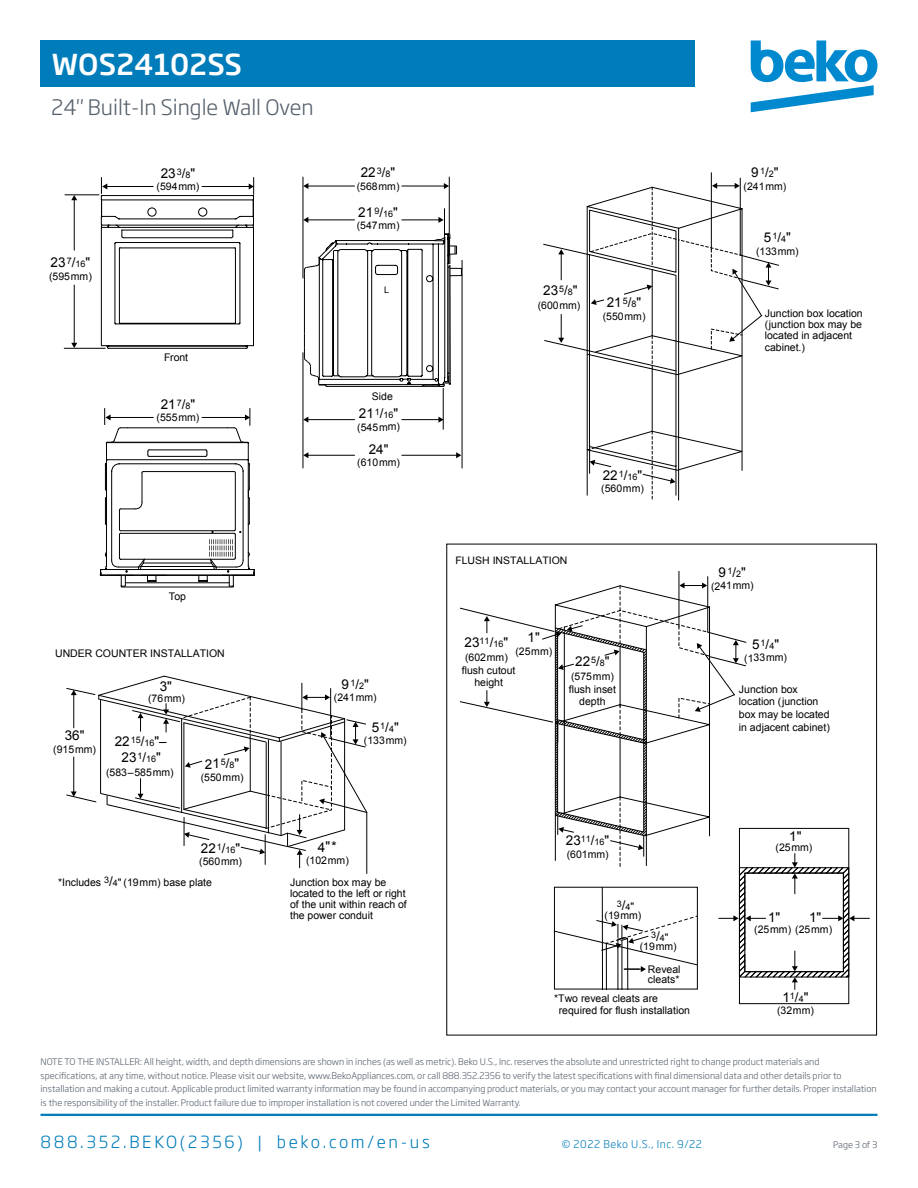
<style>
.page{position:relative;width:918px;height:1188px;background:#fff}
.page>*{position:absolute;margin:0;border:0;box-sizing:border-box;transform-origin:0 0}
.t1{font:500 28.5px "Soho Gothic Pro";color:#fff}
.t2{font:300 21px "Soho Gothic Pro";color:#55606c}
.t3{font:300 16.5px "Soho Gothic Pro";letter-spacing:.16em;color:#007cba}
.t4{font:13.5px/16.2px "Arial";letter-spacing:-.005em;color:#000;text-align:center}
.t5{font:10.5px/11.2px "Arial";color:#000}
.t6{font:300 10.5px "Soho Gothic Pro";letter-spacing:.05em;color:#007cba}
.t7{font:10.35px "Arial";color:#000}
.t8{font:300 9px/13.5px "Soho Gothic Pro";color:#55606c}
.t9{font:9px "Arial";color:#000}
.s1{font-size:9px}
.s2{font-size:13.5px}
.s3{font-size:10.5px}
</style>
<div class="page">
<hr style="left:40px;top:1114px;width:838px;height:2px;background:#007cba">
<svg style="left:751px;top:40px;width:127px;height:72px"></svg>
<div style="left:40px;top:40px;width:655px;height:47px;background:#007cba"></div>
<hr style="left:125px;top:582px;width:104px;height:1px;background:#000">
<hr style="left:64px;top:348px;width:41px;height:1px;background:#000">
<hr style="left:65px;top:195px;width:34px;height:1px;background:#000">
<hr style="left:449px;top:177px;width:1px;height:56px;background:#000">
<hr style="left:303px;top:177px;width:1px;height:101px;background:#000">
<hr style="left:303px;top:353px;width:1px;height:115px;background:#000">
<hr style="left:443px;top:389px;width:1px;height:40px;background:#000">
<hr style="left:740px;top:178px;width:1px;height:77px;background:#000">
<hr style="left:711px;top:173px;width:1px;height:77px;background:#000">
<hr style="left:707px;top:577px;width:1px;height:55px;background:#000">
<hr style="left:679px;top:572px;width:1px;height:55px;background:#000">
<hr style="left:74px;top:199px;width:1px;height:51px;background:#000">
<svg style="left:71px;top:195px;width:6px;height:5px"></svg>
<hr style="left:74px;top:285px;width:1px;height:59px;background:#000">
<svg style="left:71px;top:343px;width:6px;height:5px"></svg>
<hr style="left:308px;top:186px;width:47px;height:1px;background:#000">
<svg style="left:303px;top:183px;width:5px;height:6px"></svg>
<hr style="left:402px;top:186px;width:43px;height:1px;background:#000">
<svg style="left:444px;top:183px;width:5px;height:6px"></svg>
<hr style="left:308px;top:419px;width:47px;height:1px;background:#000">
<svg style="left:303px;top:417px;width:5px;height:6px"></svg>
<hr style="left:402px;top:419px;width:37px;height:1px;background:#000">
<svg style="left:438px;top:417px;width:6px;height:6px"></svg>
<hr style="left:308px;top:455px;width:47px;height:1px;background:#000">
<svg style="left:303px;top:452px;width:5px;height:6px"></svg>
<hr style="left:402px;top:455px;width:55px;height:1px;background:#000">
<svg style="left:456px;top:452px;width:5px;height:6px"></svg>
<svg style="left:100px;top:409px;width:155px;height:173px"></svg>
<hr style="left:462px;top:260px;width:1px;height:208px;background:#000">
<svg style="left:543px;top:183px;width:236px;height:318px"></svg>
<svg style="left:460px;top:583px;width:409px;height:406px"></svg>
<svg style="left:66px;top:675px;width:302px;height:199px"></svg>
<svg style="left:100px;top:178px;width:154px;height:171px"></svg>
<div style="left:147px;top:208px;width:9px;height:9px;border:1px solid #000;border-radius:50%"></div>
<div style="left:198px;top:208px;width:9px;height:9px;border:1px solid #000;border-radius:50%"></div>
<div style="left:121px;top:575px;width:5px;height:11px;border:1px solid #000"></div>
<div style="left:229px;top:575px;width:5px;height:11px;border:1px solid #000"></div>
<div style="left:450px;top:268px;width:12px;height:8px;border:1px solid #000"></div>
<div style="left:450px;top:246px;width:7px;height:9px;border:1px solid #000"></div>
<svg style="left:303px;top:209px;width:153px;height:178px"></svg>
<h1 class="t1" style="left:51px;top:42px;width:192px">WOS24102SS</h1>
<h2 class="t2" style="left:51px;top:91px;width:264px">24" Built-In Single Wall Oven</h2>
<h3 class="t4" style="left:51px;top:254px;width:41px">23<sup>7</sup>/<span class="s1">16</span>"</h3>
<p class="t5" style="left:49px;top:270px;width:44px">(595mm)</p>
<h3 class="t4" style="left:161px;top:165px;width:36px">23<sup>3</sup>/<span class="s1">8</span>"</h3>
<p class="t5" style="left:157px;top:181px;width:44px">(594mm)</p>
<p class="t5" style="left:164px;top:352px;width:26px">Front</p>
<h3 class="t4" style="left:161px;top:396px;width:36px">21<sup>7</sup>/<span class="s1">8</span>"</h3>
<p class="t5" style="left:157px;top:412px;width:44px">(555mm)</p>
<h3 class="t4" style="left:361px;top:164px;width:36px">22<sup>3</sup>/<span class="s1">8</span>"</h3>
<p class="t5" style="left:357px;top:181px;width:44px">(568mm)</p>
<h3 class="t4" style="left:358px;top:204px;width:41px">21<sup>9</sup>/<span class="s1">16</span>"</h3>
<p class="t5" style="left:357px;top:220px;width:44px">(547mm)</p>
<p class="t9" style="left:384px;top:284px;width:7px">L</p>
<p class="t5" style="left:372px;top:391px;width:23px">Side</p>
<h3 class="t4" style="left:359px;top:405px;width:41px">21<sup>1</sup>/<span class="s1">16</span>"</h3>
<p class="t5" style="left:357px;top:421px;width:44px">(545mm)</p>
<h3 class="t4" style="left:369px;top:441px;width:21px">24"</h3>
<p class="t5" style="left:357px;top:457px;width:44px">(610mm)</p>
<p class="t5" style="left:169px;top:591px;width:19px">Top</p>
<p class="t5" style="left:55px;top:647px;width:171px">UNDER COUNTER INSTALLATION</p>
<h3 class="t4" style="left:160px;top:678px;width:14px">3"</h3>
<p class="t5" style="left:148px;top:692px;width:39px">(76mm)</p>
<h3 class="t4" style="left:65px;top:728px;width:21px">36"</h3>
<p class="t5" style="left:53px;top:744px;width:44px">(915mm)</p>
<h3 class="t4" style="left:115px;top:733px;width:54px">22<sup>15</sup>/<span class="s1">16</span>"–<br>23<sup>1</sup>/<span class="s1">16</span>"</h3>
<p class="t5" style="left:106px;top:767px;width:69px">(583–585mm)</p>
<h3 class="t4" style="left:205px;top:756px;width:36px">21<sup>5</sup>/<span class="s1">8</span>"</h3>
<p class="t5" style="left:201px;top:772px;width:44px">(550mm)</p>
<h3 class="t4" style="left:342px;top:676px;width:29px">9<sup>1</sup>/<span class="s1">2</span>"</h3>
<p class="t5" style="left:334px;top:692px;width:44px">(241mm)</p>
<h3 class="t4" style="left:372px;top:719px;width:29px">5<sup>1</sup>/<span class="s1">4</span>"</h3>
<p class="t5" style="left:364px;top:735px;width:44px">(133mm)</p>
<h3 class="t4" style="left:201px;top:840px;width:41px">22<sup>1</sup>/<span class="s1">16</span>"</h3>
<p class="t5" style="left:199px;top:856px;width:44px">(560mm)</p>
<p class="t5" style="left:58px;top:877px;width:155px">*Includes <sup>3</sup><span class="s2">/</span><span class="s1">4</span>" (19mm) base plate</p>
<h3 class="t4" style="left:318px;top:839px;width:20px">4"*</h3>
<p class="t5" style="left:306px;top:855px;width:44px">(102mm)</p>
<p class="t5" style="left:290px;top:876px;width:118px">Junction box may be located to the left or right of the unit within reach of the power conduit</p>
<h3 class="t4" style="left:543px;top:283px;width:36px">23<sup>5</sup>/<span class="s1">8</span>"</h3>
<p class="t5" style="left:538px;top:300px;width:44px">(600mm)</p>
<h3 class="t4" style="left:607px;top:295px;width:36px">21<sup>5</sup>/<span class="s1">8</span>"</h3>
<p class="t5" style="left:603px;top:311px;width:44px">(550mm)</p>
<h3 class="t4" style="left:751px;top:164px;width:29px">9<sup>1</sup>/<span class="s1">2</span>"</h3>
<p class="t5" style="left:744px;top:181px;width:44px">(241mm)</p>
<h3 class="t4" style="left:764px;top:229px;width:29px">5<sup>1</sup>/<span class="s1">4</span>"</h3>
<p class="t5" style="left:756px;top:246px;width:44px">(133mm)</p>
<p class="t5" style="left:765px;top:308px;width:100px">Junction box location (junction box may be located in adjacent cabinet.)</p>
<p class="t7" style="left:455px;top:553px;width:114px">FLUSH INSTALLATION</p>
<h3 class="t4" style="left:603px;top:467px;width:41px">22<sup>1</sup>/<span class="s1">16</span>"</h3>
<p class="t5" style="left:601px;top:483px;width:44px">(560mm)</p>
<h3 class="t4" style="left:465px;top:635px;width:45px">23<sup>11</sup>/<span class="s1">16</span>"</h3>
<p class="t5" style="left:465px;top:652px;width:44px">(602mm)</p>
<h3 class="t4" style="left:528px;top:629px;width:14px">1"</h3>
<p class="t5" style="left:515px;top:646px;width:39px">(25mm)</p>
<p class="t5" style="left:462px;top:664px;width:55px;line-height:12px;text-align:center">flush cutout height</p>
<h3 class="t4" style="left:575px;top:654px;width:36px">22<sup>5</sup>/<span class="s1">8</span>"</h3>
<p class="t5" style="left:571px;top:671px;width:44px">(575mm)</p>
<p class="t5" style="left:569px;top:683px;width:49px;line-height:12px;text-align:center">flush inset depth</p>
<h3 class="t4" style="left:719px;top:564px;width:29px">9<sup>1</sup>/<span class="s1">2</span>"</h3>
<p class="t5" style="left:711px;top:580px;width:44px">(241mm)</p>
<h3 class="t4" style="left:752px;top:636px;width:29px">5<sup>1</sup>/<span class="s1">4</span>"</h3>
<p class="t5" style="left:744px;top:652px;width:44px">(133mm)</p>
<p class="t5" style="left:739px;top:683px;width:92px;line-height:12.6px">Junction box location (junction box may be located in adjacent cabinet)</p>
<h3 class="t4" style="left:566px;top:832px;width:45px">23<sup>11</sup>/<span class="s1">16</span>"</h3>
<p class="t5" style="left:567px;top:849px;width:44px">(601mm)</p>
<p class="t9" style="left:617px;top:899px;width:19px">3<span class="s2">/</span>4<span class="s3">"</span></p>
<p class="t5" style="left:605px;top:910px;width:38px">(19mm)</p>
<p class="t9" style="left:651px;top:930px;width:19px">3<span class="s2">/</span>4<span class="s3">"</span></p>
<p class="t5" style="left:640px;top:941px;width:38px">(19mm)</p>
<p class="t5" style="left:648px;top:964px;width:34px;line-height:10.5px">Reveal cleats*</p>
<p class="t5" style="left:559px;top:992px;width:133px;line-height:12.8px;text-indent:-5px">*Two reveal cleats are required for flush installation</p>
<h3 class="t4" style="left:789px;top:828px;width:14px">1"</h3>
<p class="t5" style="left:776px;top:842px;width:38px">(25mm)</p>
<h3 class="t4" style="left:809px;top:909px;width:14px">1"</h3>
<p class="t5" style="left:754px;top:923px;width:79px">(25mm) (25mm)</p>
<h3 class="t4" style="left:768px;top:909px;width:14px">1"</h3>
<h3 class="t4" style="left:782px;top:989px;width:28px">1<sup>1</sup>/<span class="s1">4</span>"</h3>
<p class="t5" style="left:777px;top:1005px;width:39px">(32mm)</p>
<p class="t8" style="left:40px;top:1054px;width:838px">NOTE TO THE INSTALLER: All height, width, and depth dimensions are shown in inches (as well as metric). Beko U.S., Inc. reserves the absolute and unrestricted right to change product materials and specifications, at any time, without notice. Please visit our website, www.BekoAppliances.com, or call 888.352.2356 to verify the latest specifications with final dimensional data and other details prior to installation and making a cutout. Applicable product limited warranty information may be found in accompanying product materials, or you may contact your account manager for further details. Proper installation is the responsibility of the installer. Product failure due to improper installation is not covered under the Limited Warranty.</p>
<h3 class="t3" style="left:40px;top:1129px;width:391px">888.352.BEKO(2356) | beko.com/en-us</h3>
<p class="t6" style="left:562px;top:1135px;width:142px">© 2022 Beko U.S., Inc. 9/22</p>
<p class="t8" style="left:833px;top:1137px;width:46px">Page 3 of 3</p>
</div>
